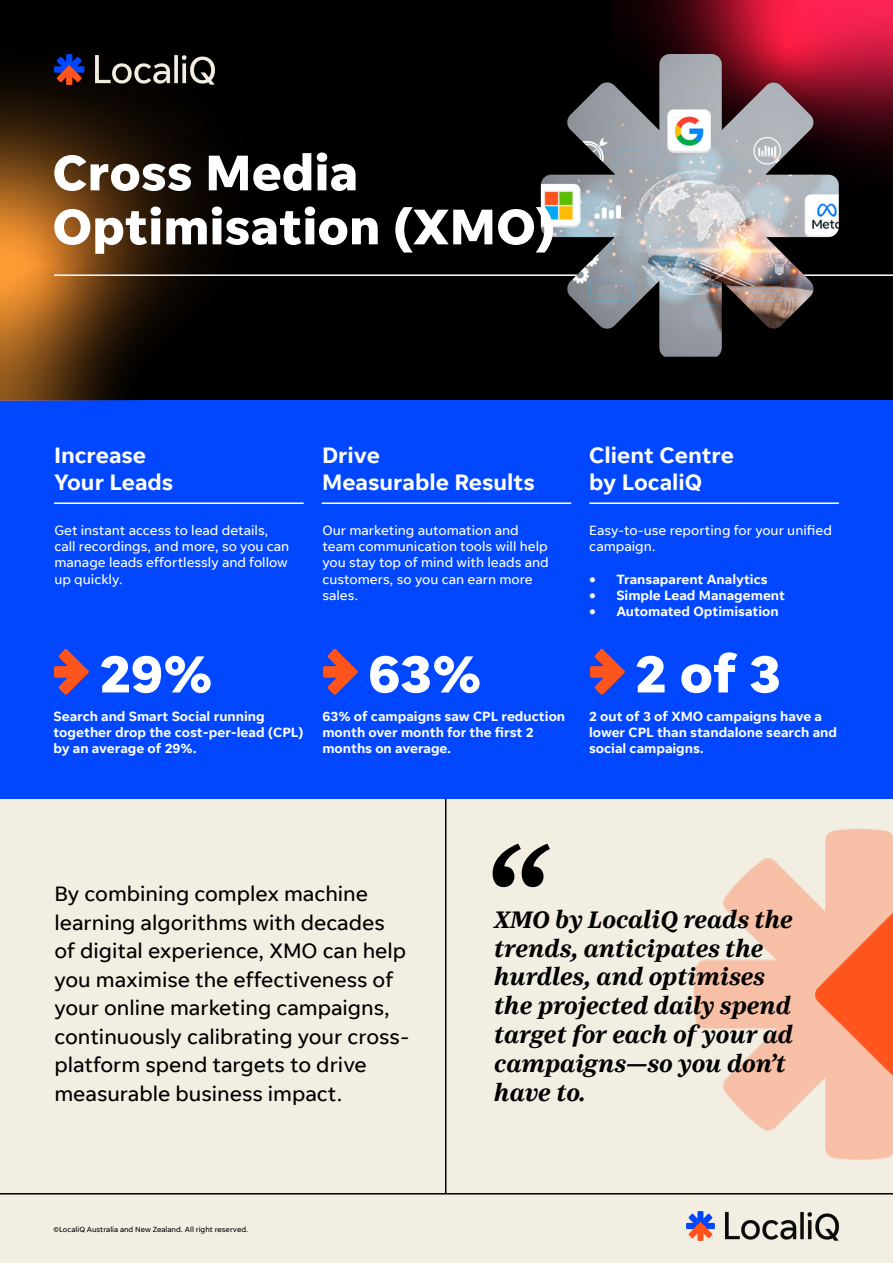
<style>
.page{position:relative;width:893px;height:1263px;background:#fff}
.page>*{position:absolute;margin:0;border:0;box-sizing:border-box;transform-origin:0 0}
.t1{font:italic 126px "Unify Serif Text S Bd";color:#000}
.t2{font:700 54px "Unify Sans";color:#fff}
.t3{font:700 51px/54px "Unify Sans";color:#fff}
.t4{font:italic 24px/28.8px "Unify Serif Text S Bd";color:#000}
.t5{font:600 22.5px/27px "Unify Sans";color:#fff}
.t6{font:21px/28.5px "Unify Sans";color:#000}
.t7{font:600 13.5px/16.2px "Unify Sans";color:#fff}
.t8{font:13.5px/16.2px "Unify Sans";color:#fff}
.t9{font:7.5px "Unify Sans";color:#000}
</style>
<div class="page">
<div style="left:0;top:400px;width:893px;height:863px;background:#f3eee2"></div>
<img style="left:694px;top:829px;width:199px;height:331px">
<div style="left:1px;top:1px;width:891px;height:399px;background:#000"></div>
<div style="left:0;top:400px;width:893px;height:399px;background:#0047ff"></div>
<img style="left:0;top:0;width:332px;height:401px">
<hr style="left:54px;top:502px;width:250px;height:2px;background:#fff">
<hr style="left:322px;top:502px;width:249px;height:2px;background:#fff">
<hr style="left:589px;top:502px;width:250px;height:2px;background:#fff">
<hr style="left:54px;top:274px;width:839px;height:2px;background:#fff">
<img style="left:54px;top:54px;width:161px;height:30px">
<img style="left:611px;top:0;width:282px;height:219px">
<img style="left:53px;top:649px;width:37px;height:45px">
<img style="left:322px;top:649px;width:37px;height:45px">
<img style="left:589px;top:649px;width:37px;height:45px">
<img style="left:541px;top:54px;width:298px;height:303px">
<hr style="left:445px;top:799px;width:1px;height:395px;background:#000">
<hr style="left:0;top:1193px;width:893px;height:1px;background:#000">
<img style="left:686px;top:1212px;width:153px;height:28px">
<p class="t3" style="left:52px;top:147px;width:505px">Cross Media<br>Optimisation (XMO)</p>
<p class="t5" style="left:54px;top:442px;width:121px">Increase<br>Your Leads</p>
<p class="t5" style="left:322px;top:442px;width:214px">Drive<br>Measurable Results</p>
<p class="t5" style="left:589px;top:442px;width:146px">Client Centre by LocaliQ</p>
<p class="t8" style="left:54px;top:522px;width:236px">Get instant access to lead details, call recordings, and more, so you can manage leads effortlessly and follow up quickly.</p>
<p class="t8" style="left:322px;top:522px;width:198px">Our marketing automation and</p>
<p class="t8" style="left:589px;top:522px;width:244px">Easy-to-use reporting for your unified campaign.</p>
<p class="t7" style="left:589px;top:571px;width:180px">• Transaparent Analytics</p>
<p class="t7" style="left:589px;top:587px;width:197px">• Simple Lead Management</p>
<p class="t7" style="left:589px;top:603px;width:191px">• Automated Optimisation</p>
<p class="t8" style="left:322px;top:539px;width:227px">team communication tools will help</p>
<p class="t8" style="left:322px;top:555px;width:228px">you stay top of mind with leads and</p>
<p class="t8" style="left:322px;top:571px;width:212px">customers, so you can earn more</p>
<p class="t8" style="left:322px;top:587px;width:38px">sales.</p>
<p class="t2" style="left:99px;top:643px;width:115px">29%</p>
<p class="t2" style="left:368px;top:643px;width:115px">63%</p>
<p class="t2" style="left:635px;top:643px;width:148px">2 of 3</p>
<p class="t7" style="left:53px;top:708px;width:252px">Search and Smart Social running together drop the cost-per-lead (CPL) by an average of 29%.</p>
<p class="t7" style="left:322px;top:708px;width:244px">63% of campaigns saw CPL reduction month over month for the first 2 months on average.</p>
<p class="t7" style="left:589px;top:708px;width:249px">2 out of 3 of XMO campaigns have a lower CPL than standalone search and social campaigns.</p>
<p class="t6" style="left:54px;top:880px;width:357px">By combining complex machine learning algorithms with decades of digital experience, XMO can help you maximise the effectiveness of your online marketing campaigns, continuously calibrating your cross&shy;platform spend targets to drive measurable business impact.</p>
<p class="t9" style="left:53px;top:1225px;width:196px">©LocaliQ Australia and New Zealand. All right reserved.</p>
<p class="t1" style="left:478px;top:826px;width:64px">“</p>
<p class="t4" style="left:494px;top:905px;width:300px">XMO by LocaliQ reads the trends, anticipates the hurdles, and optimises the projected daily spend target for each of your ad campaigns—so you don’t have to.</p>
</div>
